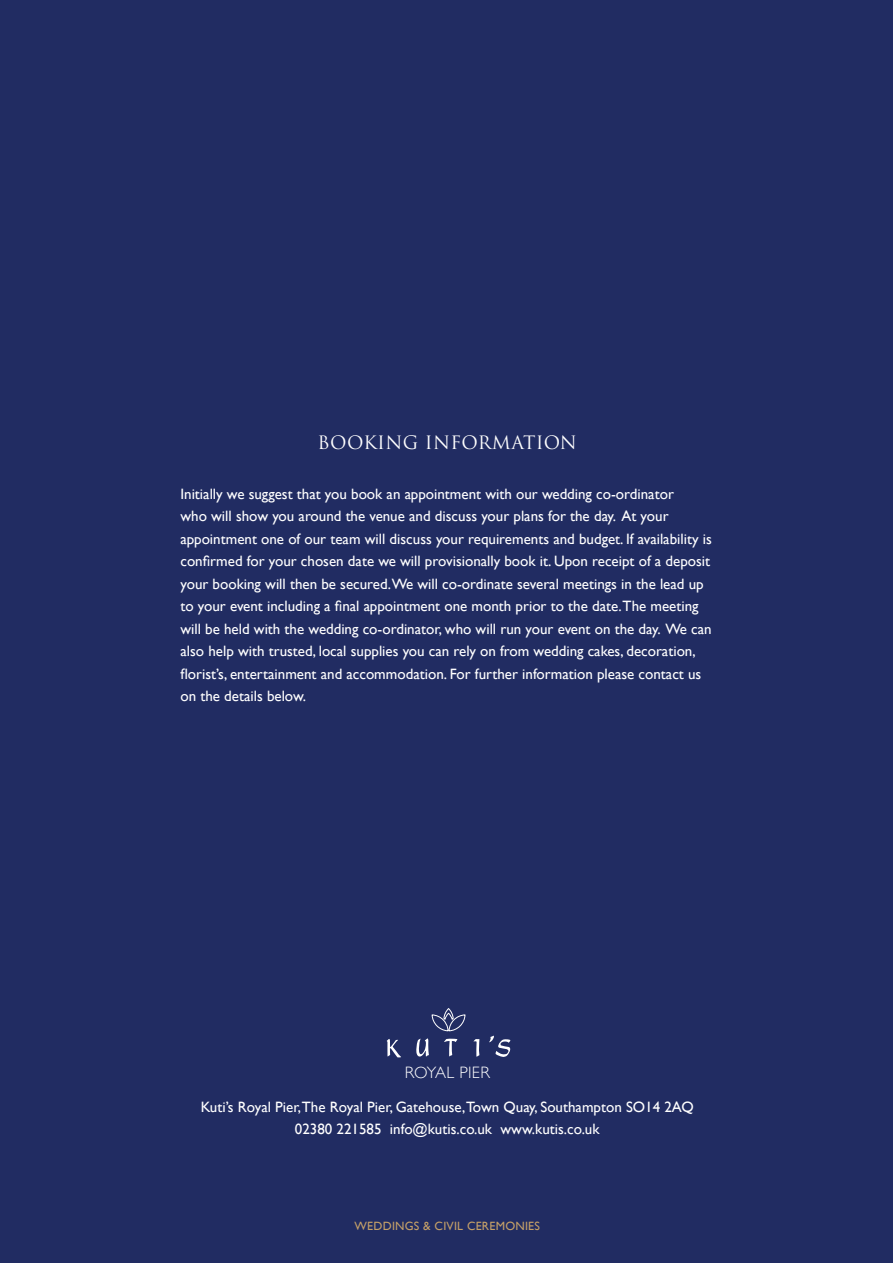
<style>
.page{position:relative;width:893px;height:1263px;background:#fff}
.page>*{position:absolute;margin:0;border:0;box-sizing:border-box;transform-origin:0 0}
.t1{font:18px "Trajan Pro";letter-spacing:.02em;color:#fff}
.t2{font:300 16.5px "Gill Sans";letter-spacing:.02em;color:#fff}
.t3{font:15px/22.5px "Gill Sans";color:#fff}
.t4{font:12px "Gill Sans";letter-spacing:.02em;color:#c5a068}
</style>
<div class="page">
<div style="left:1px;top:0;width:892px;height:1263px;background:#212c62"></div>
<svg style="left:387px;top:1039px;width:14px;height:18px"></svg>
<svg style="left:416px;top:1038px;width:13px;height:19px"></svg>
<svg style="left:444px;top:1038px;width:13px;height:19px"></svg>
<svg style="left:473px;top:1039px;width:6px;height:18px"></svg>
<svg style="left:489px;top:1035px;width:21px;height:22px"></svg>
<svg style="left:431px;top:1008px;width:35px;height:24px"></svg>
<p class="t1" style="left:318px;top:431px;width:261px">BOOKING INFORMATION</p>
<p class="t3" style="left:180px;top:482px;width:533px">Initially we suggest that you book an appointment with our wedding co-ordinator<br>who will show you around the venue and discuss your plans for the day. At your appointment one of our team will discuss your requirements and budget. If availability is confirmed for your chosen date we will provisionally book it. Upon receipt of a deposit your booking will then be secured.We will co-ordinate several meetings in the lead up to your event including a final appointment one month prior to the date.The meeting will be held with the wedding co-ordinator, who will run your event on the day. We can also help with trusted, local supplies you can rely on from wedding cakes, decoration, florist’s, entertainment and accommodation. For further information please contact us on the details below.</p>
<p class="t2" style="left:405px;top:1060px;width:87px">ROYAL PIER</p>
<p class="t3" style="left:201px;top:1095px;width:494px;text-align:center">Kuti’s Royal Pier,The Royal Pier, Gatehouse,Town Quay, Southampton SO14 2AQ<br>02380 221585 info@kutis.co.uk www.kutis.co.uk</p>
<p class="t4" style="left:355px;top:1219px;width:187px">WEDDINGS &amp; CIVIL CEREMONIES</p>
</div>
